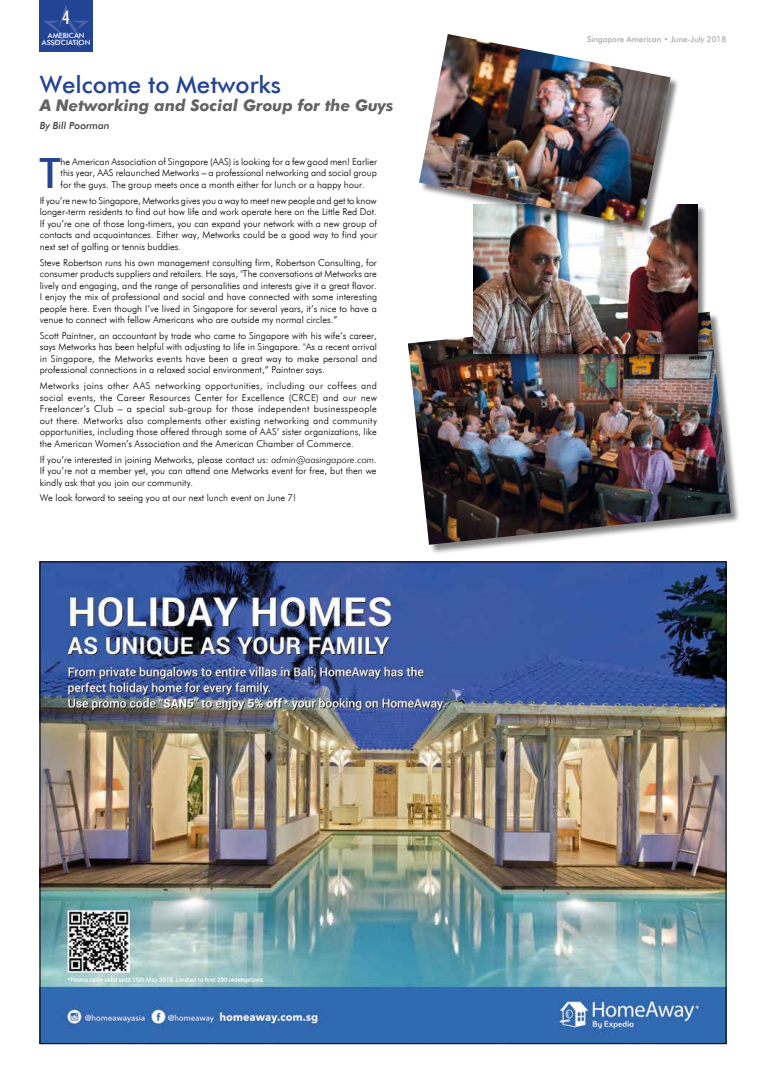
<style>
.page{position:relative;width:766px;height:1078px;background:#fff}
.page>*{position:absolute;margin:0;border:0;box-sizing:border-box;transform-origin:0 0}
.t1{font:41.7px "Futuri Regular SWFTE";color:#234395}
.t2{font:24px "Futuri Regular SWFTE";color:#234395}
.t3{font:18.7px "Futuri Condensed Regular SWFTE";color:#fff}
.t4{font:16px "Futuri Black Italic SWFTE";color:#646363}
.t5{font:10px "Futuri Italic SWFTE";color:#3c3c3b}
.t6{font:9.5px/11.5px "Futuri Light Regular SWFTE";color:#000;text-align:justify}
.t7{font:8px "Futuri Heavy Regular SWFTE";color:#b3b2b2}
.t8{font:7.2px/7.5px "Futuri Regular SWFTE";color:#fff;text-align:center}
.s1{font-family:"Futuri Light Italic SWFTE"}
</style>
<div class="page">
<div style="left:40px;top:0;width:53px;height:51px;background:#234395"></div>
<svg style="left:43px;top:5px;width:46px;height:43px"></svg>
<div style="left:408px;top:312px;width:332px;height:243px;background:#000;opacity:.5"></div>
<img style="left:408px;top:312px;width:322px;height:232px">
<div style="left:474px;top:205px;width:232px;height:158px;background:#000;opacity:.5"></div>
<img style="left:473px;top:204px;width:223px;height:149px">
<div style="left:419px;top:35px;width:260px;height:200px;background:#000;opacity:.5"></div>
<img style="left:419px;top:34px;width:251px;height:192px">
<img style="left:42px;top:563px;width:682px;height:478px">
<h3 class="t3" style="left:63px;top:6px;width:9px">4</h3>
<p class="t8" style="left:42px;top:31px;width:50px">AMERICAN<br>ASSOCIATION</p>
<h2 class="t2" style="left:40px;top:69px;width:243px">Welcome to Metworks</h2>
<h3 class="t4" style="left:40px;top:95px;width:355px">A Networking and Social Group for the Guys</h3>
<p class="t5" style="left:40px;top:119px;width:71px">By Bill Poorman</p>
<h1 class="t1" style="left:39px;top:148px;width:23px">T</h1>
<p class="t6" style="left:61px;top:156px;width:318px">he American Association of Singapore (AAS) is looking for a few good men! Earlier this year, AAS relaunched Metworks – a professional networking and social group for the guys. The group meets once a month either for lunch or a happy hour.</p>
<p class="t6" style="left:40px;top:194px;width:339px">If you’re new to Singapore, Metworks gives you a way to meet new people and get to know longer-term residents to find out how life and work operate here on the Little Red Dot.<br>If you’re one of those long-timers, you can expand your network with a new group of contacts and acquaintances. Either way, Metworks could be a good way to find your next set of golfing or tennis buddies.</p>
<p class="t6" style="left:40px;top:256px;width:339px">Steve Robertson runs his own management consulting firm, Robertson Consulting, for consumer products suppliers and retailers. He says, "The conversations at Metworks are lively and engaging, and the range of personalities and interests give it a great flavor.<br>I enjoy the mix of professional and social and have connected with some interesting people here. Even though I’ve lived in Singapore for several years, it’s nice to have a venue to connect with fellow Americans who are outside my normal circles.”</p>
<p class="t6" style="left:40px;top:329px;width:339px">Scott Paintner, an accountant by trade who came to Singapore with his wife’s career, says Metworks has been helpful with adjusting to life in Singapore. "As a recent arrival in Singapore, the Metworks events have been a great way to make personal and professional connections in a relaxed social environment,” Paintner says.</p>
<p class="t6" style="left:40px;top:380px;width:339px">Metworks joins other AAS networking opportunities, including our coffees and social events, the Career Resources Center for Excellence (CRCE) and our new Freelancer’s Club – a special sub-group for those independent businesspeople out there. Metworks also complements other existing networking and community opportunities, including those offered through some of AAS’ sister organizations, like the American Women’s Association and the American Chamber of Commerce.</p>
<p class="t6" style="left:40px;top:453px;width:338px">If you’re interested in joining Metworks, please contact us: <span class="s1">admin@aasingapore.com</span>.<br>If you’re not a member yet, you can attend one Metworks event for free, but then we kindly ask that you join our community.</p>
<p class="t6" style="left:40px;top:492px;width:258px">We look forward to seeing you at our next lunch event on June 7!</p>
<p class="t7" style="left:587px;top:34px;width:141px">Singapore American · June-July 2018</p>
</div>
